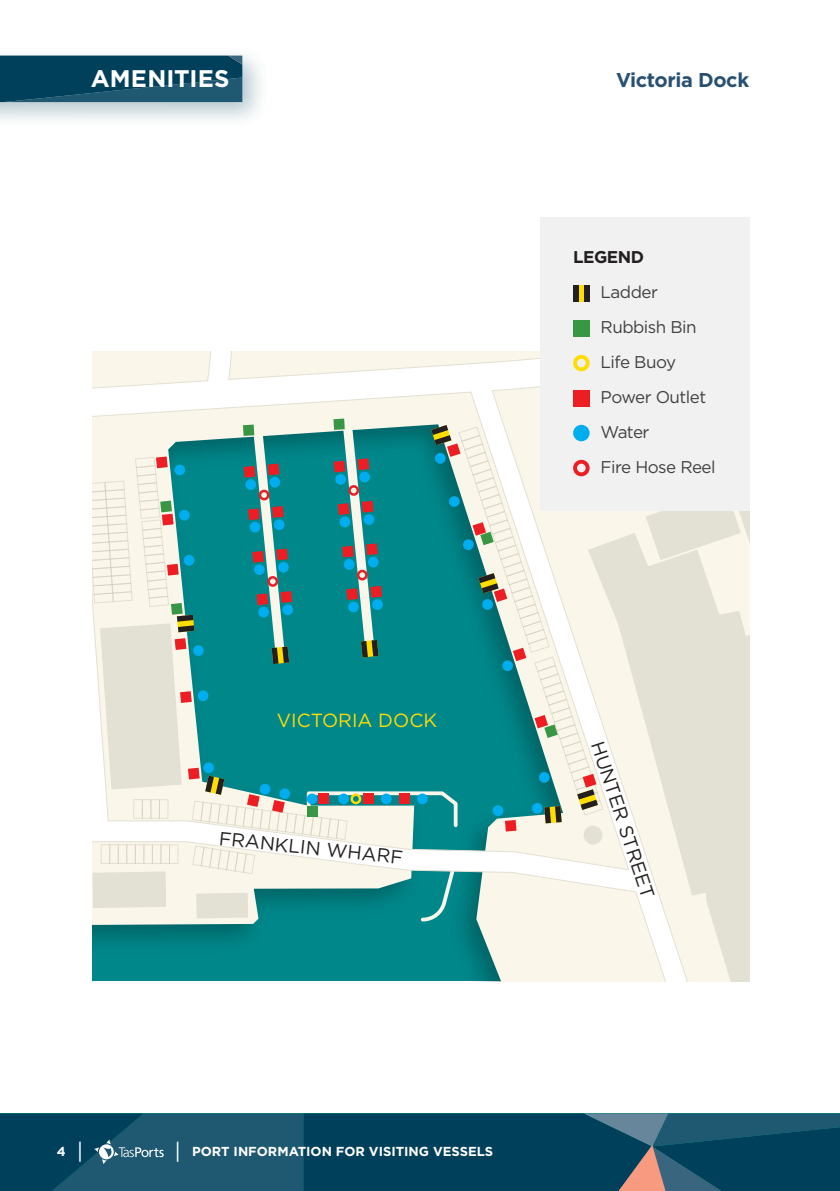
<style>
.page{position:relative;width:840px;height:1191px;background:#fff}
.page>*{position:absolute;margin:0;border:0;box-sizing:border-box;transform-origin:0 0}
.t1{font:700 24px "Gotham";letter-spacing:.005em;color:#fff}
.t2{font:700 20px "Gotham";letter-spacing:-.02em;color:#285073}
.t3{font:19px "Gotham";color:#231f20}
.t4{font:19px "Gotham";color:#fd0}
.t5{font:17px/35px "Gotham";letter-spacing:-.03em;color:#414042}
.t6{font:700 17px "Gotham";letter-spacing:-.03em;color:#231f20}
.t7{font:700 13px "Gotham";color:#fff}
.s1{font-weight:400;font-size:21.8px}
</style>
<div class="page">
<svg style="left:0;top:1113px;width:839px;height:78px;background:#114c64"></svg>
<svg style="left:92px;top:351px;width:495px;height:630px"></svg>
<svg style="left:587px;top:923px;width:161px;height:58px;background:#f6f3e8"></svg>
<svg style="left:92px;top:400px;width:656px;height:523px;background:#96c4be"></svg>
<div style="left:306px;top:806px;width:11px;height:11px;background:#399645"></div>
<div style="left:258px;top:489px;width:11px;height:11px;border:2px solid #ed1d24;border-radius:50%"></div>
<div style="left:348px;top:485px;width:11px;height:11px;border:2px solid #ed1d24;border-radius:50%"></div>
<div style="left:267px;top:576px;width:11px;height:11px;border:2px solid #ed1d24;border-radius:50%"></div>
<div style="left:356px;top:569px;width:11px;height:11px;border:2px solid #ed1d24;border-radius:50%"></div>
<div style="left:350px;top:793px;width:11px;height:11px;border:2px solid #fd0;border-radius:50%"></div>
<div style="left:540px;top:217px;width:208px;height:293px;background:#f1f1f2"></div>
<svg style="left:578px;top:285px;width:5px;height:16px"></svg>
<div style="left:572px;top:285px;width:6px;height:16px;background:#231f20"></div>
<div style="left:583px;top:285px;width:6px;height:16px;background:#231f20"></div>
<div style="left:572px;top:320px;width:17px;height:16px;background:#399645"></div>
<div style="left:572px;top:355px;width:17px;height:16px;border:4px solid #fd0;border-radius:50%"></div>
<div style="left:572px;top:390px;width:17px;height:16px;background:#ed1d24"></div>
<div style="left:572px;top:425px;width:17px;height:16px;background:#00aeef;border-radius:50%"></div>
<div style="left:572px;top:460px;width:17px;height:16px;border:4px solid #ed1d24;border-radius:50%"></div>
<div style="left:0;top:44px;width:269px;height:85px;background:#00405a;opacity:.3"></div>
<svg style="left:0;top:56px;width:242px;height:46px;background:#084660"></svg>
<h1 class="t1" style="left:91px;top:63px;width:140px">AMENITIES</h1>
<p class="t2" style="left:615px;top:66px;width:134px">Victoria Dock</p>
<p class="t4" style="left:277px;top:708px;width:162px">VICTORIA DOCK</p>
<p class="t3" style="left:220px;top:826px;width:186px;rotate:6deg">FRANKLIN WHARF</p>
<p class="t6" style="left:572px;top:246px;width:72px">LEGEND</p>
<p class="t5" style="left:600px;top:274px;width:116px">Ladder<br>Rubbish Bin<br>Life Buoy<br>Power Outlet<br>Water<br>Fire Hose Reel</p>
<p class="t3" style="left:608px;top:738px;width:166px;rotate:72deg">HUNTER STREET</p>
<p class="t7" style="left:57px;top:1142px;width:28px">4 <span class="s1">|</span></p>
<p class="t7" style="left:174px;top:1142px;width:320px"><span class="s1">|</span> PORT INFORMATION FOR VISITING VESSELS</p>
</div>
